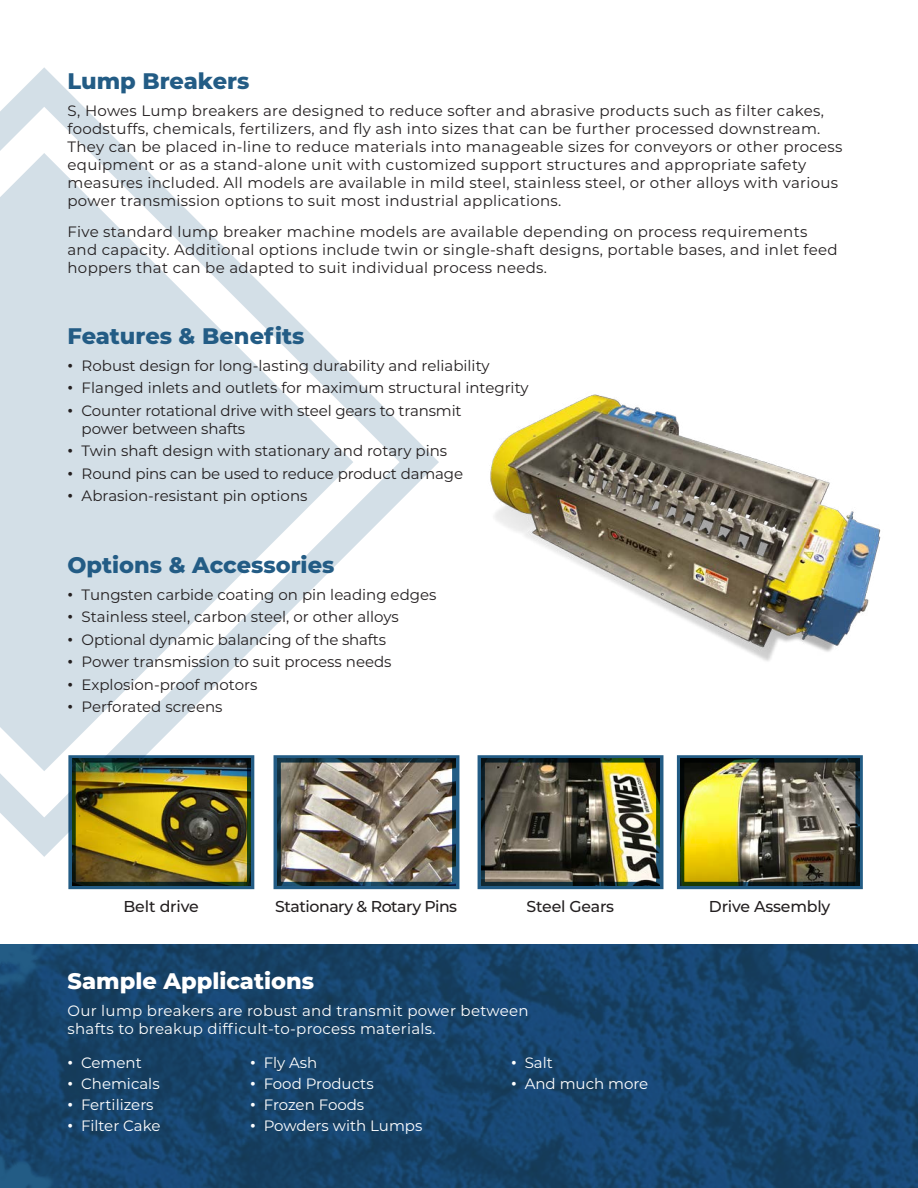
<style>
.page{position:relative;width:918px;height:1188px;background:#fff}
.page>*{position:absolute;margin:0;border:0;box-sizing:border-box;transform-origin:0 0}
.t1{font:800 22.5px "Montserrat";color:#235c85}
.t2{font:800 22.5px "Montserrat";color:#fff}
.t3{font:500 15.75px "Montserrat";letter-spacing:-.015em;color:#231f20}
.t4{font:15px/18px "Montserrat";letter-spacing:.015em;color:#231f20}
.t5{font:15px/18px "Montserrat";letter-spacing:.005em;color:#fff}
.t6{font:15px/18px "Montserrat";letter-spacing:-.01em;color:#231f20}
.s1{font-weight:700}
</style>
<div class="page">
<img style="left:0;top:945px;width:918px;height:243px">
<svg style="left:0;top:67px;width:439px;height:790px"></svg>
<img style="left:490px;top:394px;width:391px;height:267px">
<img style="left:486px;top:763px;width:169px;height:118px">
<div style="left:478px;top:755px;width:185px;height:134px;border:7px solid #235c85"></div>
<img style="left:282px;top:763px;width:169px;height:118px">
<div style="left:274px;top:755px;width:185px;height:134px;border:7px solid #235c85"></div>
<img style="left:76px;top:763px;width:170px;height:118px">
<div style="left:68px;top:755px;width:186px;height:134px;border:7px solid #235c85"></div>
<img style="left:685px;top:763px;width:170px;height:118px">
<div style="left:677px;top:755px;width:186px;height:134px;border:7px solid #235c85"></div>
<h1 class="t1" style="left:68px;top:71px;width:183px">Lump Breakers</h1>
<p class="t4" style="left:68px;top:103px;width:777px">S, Howes Lump breakers are designed to reduce softer and abrasive products such as filter cakes, foodstuffs, chemicals, fertilizers, and fly ash into sizes that can be further processed downstream.<br>They can be placed in-line to reduce materials into manageable sizes for conveyors or other process equipment or as a stand-alone unit with customized support structures and appropriate safety measures included. All models are available in mild steel, stainless steel, or other alloys with various power transmission options to suit most industrial applications.</p>
<p class="t4" style="left:68px;top:224px;width:772px">Five standard lump breaker machine models are available depending on process requirements and capacity. Additional options include twin or single-shaft designs, portable bases, and inlet feed hoppers that can be adapted to suit individual process needs.</p>
<h1 class="t1" style="left:68px;top:326px;width:238px">Features &amp; Benefits</h1>
<p class="t4" style="left:68px;top:358px;width:424px"><span class="s1">•</span> Robust design for long-lasting durability and reliability</p>
<p class="t4" style="left:68px;top:380px;width:463px"><span class="s1">•</span> Flanged inlets and outlets for maximum structural integrity</p>
<p class="t6" style="left:82px;top:403px;width:382px;text-indent:-14px"><span class="s1">•</span> Counter rotational drive with steel gears to transmit power between shafts</p>
<p class="t4" style="left:68px;top:443px;width:381px"><span class="s1">•</span> Twin shaft design with stationary and rotary pins</p>
<p class="t6" style="left:68px;top:466px;width:397px"><span class="s1">•</span> Round pins can be used to reduce product damage</p>
<p class="t4" style="left:68px;top:488px;width:242px"><span class="s1">•</span> Abrasion-resistant pin options</p>
<h1 class="t1" style="left:68px;top:555px;width:268px">Options &amp; Accessories</h1>
<p class="t4" style="left:68px;top:587px;width:371px"><span class="s1">•</span> Tungsten carbide coating on pin leading edges</p>
<p class="t4" style="left:68px;top:609px;width:333px"><span class="s1">•</span> Stainless steel, carbon steel, or other alloys</p>
<p class="t6" style="left:68px;top:632px;width:320px"><span class="s1">•</span> Optional dynamic balancing of the shafts</p>
<p class="t4" style="left:68px;top:654px;width:326px"><span class="s1">•</span> Power transmission to suit process needs</p>
<p class="t4" style="left:68px;top:677px;width:191px"><span class="s1">•</span> Explosion-proof motors</p>
<p class="t4" style="left:68px;top:699px;width:157px"><span class="s1">•</span> Perforated screens</p>
<p class="t3" style="left:124px;top:900px;width:77px">Belt drive</p>
<p class="t3" style="left:275px;top:900px;width:183px">Stationary &amp; Rotary Pins</p>
<p class="t3" style="left:527px;top:900px;width:89px">Steel Gears</p>
<p class="t3" style="left:709px;top:900px;width:123px">Drive Assembly</p>
<h1 class="t2" style="left:68px;top:971px;width:248px">Sample Applications</h1>
<p class="t5" style="left:68px;top:1003px;width:463px">Our lump breakers are robust and transmit power between shafts to breakup difficult-to-process materials.</p>
<p class="t5" style="left:68px;top:1055px;width:76px"><span class="s1">•</span> Cement</p>
<p class="t5" style="left:68px;top:1076px;width:94px"><span class="s1">•</span> Chemicals</p>
<p class="t5" style="left:68px;top:1097px;width:88px"><span class="s1">•</span> Fertilizers</p>
<p class="t5" style="left:68px;top:1118px;width:95px"><span class="s1">•</span> Filter Cake</p>
<p class="t5" style="left:250px;top:1055px;width:69px"><span class="s1">•</span> Fly Ash</p>
<p class="t5" style="left:250px;top:1076px;width:125px"><span class="s1">•</span> Food Products</p>
<p class="t5" style="left:250px;top:1097px;width:116px"><span class="s1">•</span> Frozen Foods</p>
<p class="t5" style="left:250px;top:1118px;width:174px"><span class="s1">•</span> Powders with Lumps</p>
<p class="t5" style="left:511px;top:1055px;width:43px"><span class="s1">•</span> Salt</p>
<p class="t5" style="left:511px;top:1076px;width:139px"><span class="s1">•</span> And much more</p>
</div>
